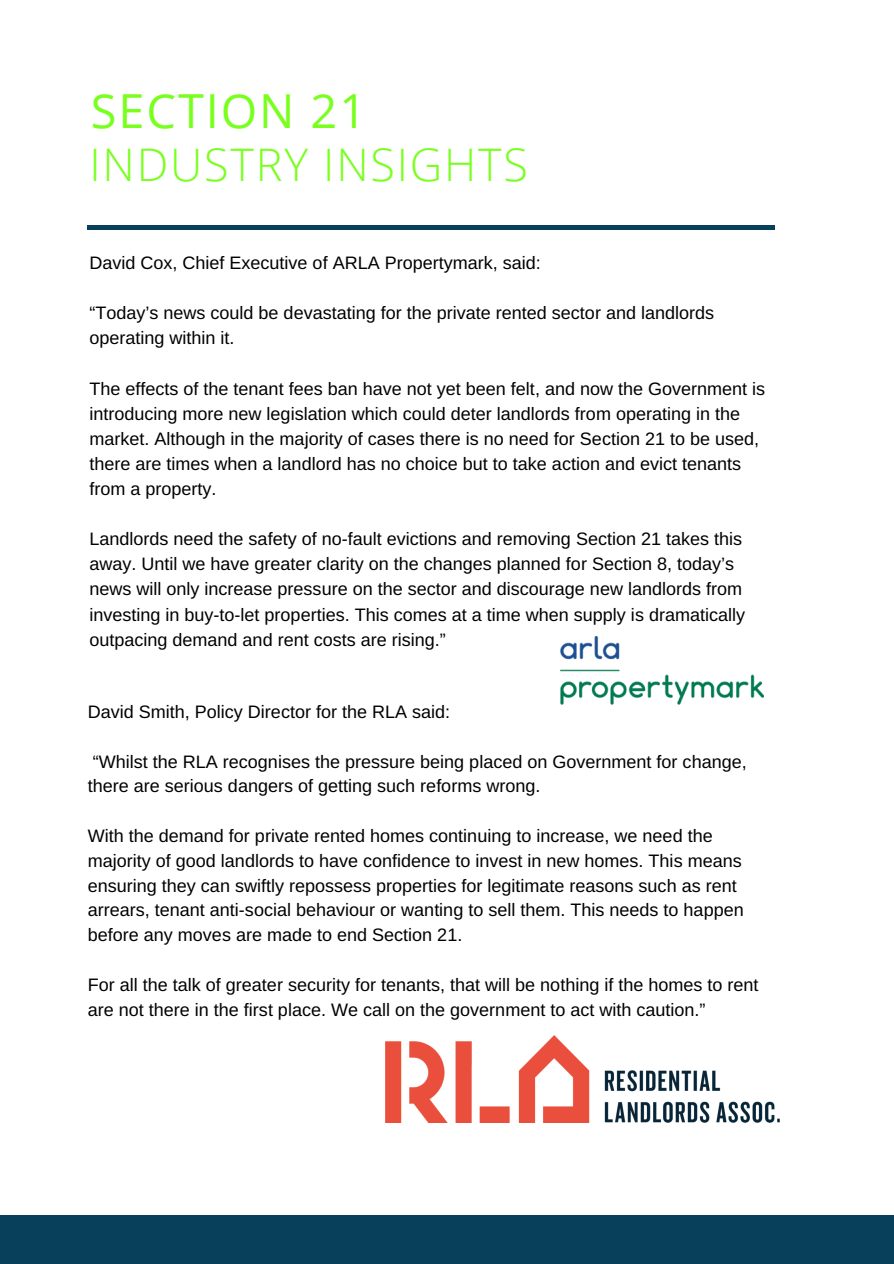
<style>
.page{position:relative;width:894px;height:1264px;background:#fff}
.page>*{position:absolute;margin:0;border:0;box-sizing:border-box;transform-origin:0 0}
.t1{font:46.95px "Open Sans";letter-spacing:.04em;color:#79ff1e}
.t2{font:300 44.85px "Open Sans";letter-spacing:.04em;color:#79ff1e}
.t3{font:18px/25px "Arimo";color:#000}
</style>
<div class="page">
<div style="left:88px;top:225px;width:687px;height:5px;background:#08405b"></div>
<div style="left:0;top:1215px;width:893px;height:48px;background:#08405b"></div>
<img style="left:560px;top:636px;width:203px;height:69px">
<img style="left:385px;top:1035px;width:394px;height:87px">
<h1 class="t1" style="left:91px;top:77px;width:276px">SECTION 21</h1>
<h2 class="t2" style="left:89px;top:133px;width:440px">INDUSTRY INSIGHTS</h2>
<p class="t3" style="left:89px;top:250px;width:453px">David Cox, Chief Executive of ARLA Propertymark, said:</p>
<p class="t3" style="left:89px;top:300px;width:626px">“Today’s news could be devastating for the private rented sector and landlords operating within it.</p>
<p class="t3" style="left:89px;top:376px;width:677px">The effects of the tenant fees ban have not yet been felt, and now the Government is introducing more new legislation which could deter landlords from operating in the market. Although in the majority of cases there is no need for Section 21 to be used, there are times when a landlord has no choice but to take action and evict tenants from a property.</p>
<p class="t3" style="left:89px;top:526px;width:657px">Landlords need the safety of no-fault evictions and removing Section 21 takes this away. Until we have greater clarity on the changes planned for Section 8, today’s news will only increase pressure on the sector and discourage new landlords from investing in buy-to-let properties. This comes at a time when supply is dramatically outpacing demand and rent costs are rising.”</p>
<p class="t3" style="left:88px;top:699px;width:364px">David Smith, Policy Director for the RLA said:</p>
<p class="t3" style="left:88px;top:749px;width:660px">“Whilst the RLA recognises the pressure being placed on Government for change, there are serious dangers of getting such reforms wrong.</p>
<p class="t3" style="left:88px;top:823px;width:657px">With the demand for private rented homes continuing to increase, we need the majority of good landlords to have confidence to invest in new homes. This means ensuring they can swiftly repossess properties for legitimate reasons such as rent arrears, tenant anti-social behaviour or wanting to sell them. This needs to happen before any moves are made to end Section 21.</p>
<p class="t3" style="left:88px;top:972px;width:672px">For all the talk of greater security for tenants, that will be nothing if the homes to rent are not there in the first place. We call on the government to act with caution.”</p>
</div>
